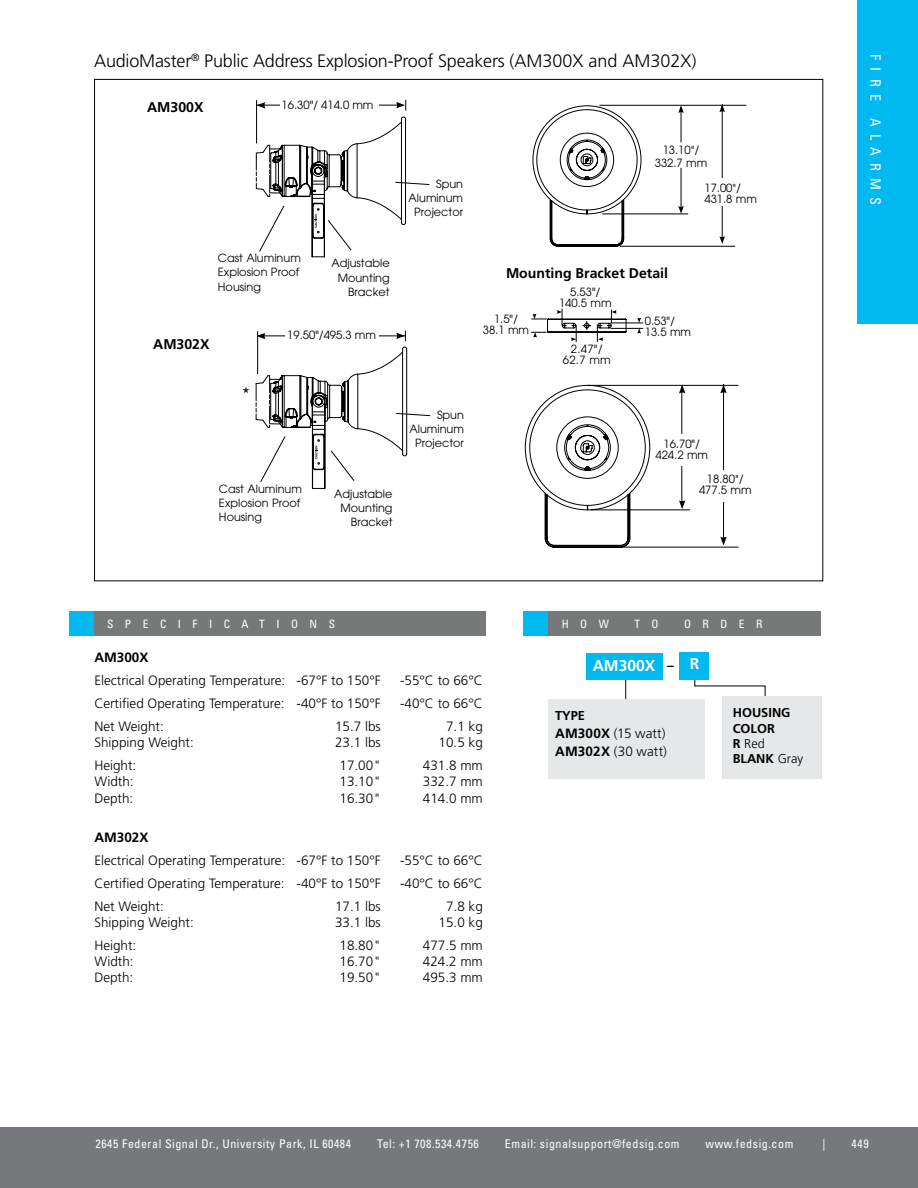
<style>
.page{position:relative;width:918px;height:1188px;background:#fff}
.page>*{position:absolute;margin:0;border:0;box-sizing:border-box;transform-origin:0 0}
.t1{font:18.3px "Avant Garde";color:#000}
.t2{font:300 18px "Frutiger";letter-spacing:-.01em;color:#000}
.t3{font:700 15.6px "Frutiger";color:#fff}
.t4{font:condensed 14.25px "Univers";letter-spacing:.5em;color:#fff}
.t5{font:700 14.1px "Frutiger";color:#000}
.t6{font:300 13.5px/18px "Frutiger";color:#000}
.t7{font:700 13.5px "Frutiger";color:#000}
.t8{font:700 12.9px/15.5px "Frutiger";color:#000}
.t9{font:condensed 12px "Univers";letter-spacing:.045em;color:#fff}
.t10{font:condensed 11.55px "Univers";letter-spacing:1em;color:#fff}
.t11{font:11.25px/14.1px "Avant Garde";color:#000;text-align:center}
.s1{font-stretch:condensed}
.s2{font-weight:700}
.s3{font-weight:300}
</style>
<div class="page">
<div style="left:0;top:1127px;width:918px;height:61px;background:#77787b"></div>
<div style="left:857px;top:0;width:61px;height:324px;background:#00b9f1"></div>
<svg style="left:625px;top:680px;width:1px;height:19px"></svg>
<svg style="left:694px;top:680px;width:72px;height:23px"></svg>
<div style="left:69px;top:611px;width:25px;height:25px;background:#00b9f1"></div>
<div style="left:94px;top:611px;width:392px;height:25px;background:#77787b"></div>
<svg style="left:256px;top:117px;width:174px;height:141px"></svg>
<hr style="left:256px;top:100px;width:1px;height:43px;background:#000">
<hr style="left:256px;top:105px;width:146px;height:1px;background:#000">
<div style="left:280px;top:92px;width:98px;height:26px;background:#fff"></div>
<hr style="left:258px;top:336px;width:148px;height:1px;background:#000">
<svg style="left:533px;top:105px;width:108px;height:142px"></svg>
<hr style="left:257px;top:331px;width:1px;height:43px;background:#000">
<svg style="left:396px;top:100px;width:10px;height:11px"></svg>
<svg style="left:257px;top:102px;width:8px;height:7px"></svg>
<svg style="left:257px;top:333px;width:8px;height:6px"></svg>
<svg style="left:396px;top:331px;width:10px;height:10px"></svg>
<div style="left:285px;top:323px;width:93px;height:23px;background:#fff"></div>
<svg style="left:256px;top:347px;width:175px;height:142px"></svg>
<hr style="left:611px;top:323px;width:32px;height:1px;background:#000">
<hr style="left:611px;top:328px;width:32px;height:1px;background:#000">
<svg style="left:637px;top:318px;width:4px;height:16px"></svg>
<svg style="left:531px;top:309px;width:96px;height:33px"></svg>
<hr style="left:591px;top:510px;width:99px;height:1px;background:#000">
<svg style="left:525px;top:385px;width:125px;height:163px"></svg>
<hr style="left:588px;top:385px;width:151px;height:1px;background:#000">
<hr style="left:617px;top:547px;width:122px;height:1px;background:#000">
<svg style="left:720px;top:384px;width:7px;height:9px"></svg>
<hr style="left:723px;top:384px;width:1px;height:157px;background:#000">
<svg style="left:720px;top:537px;width:7px;height:9px"></svg>
<div style="left:696px;top:470px;width:58px;height:32px;background:#fff"></div>
<svg style="left:679px;top:385px;width:6px;height:8px"></svg>
<hr style="left:682px;top:387px;width:1px;height:120px;background:#000">
<svg style="left:679px;top:500px;width:6px;height:9px"></svg>
<div style="left:657px;top:434px;width:56px;height:32px;background:#fff"></div>
<hr style="left:602px;top:214px;width:86px;height:1px;background:#000">
<hr style="left:599px;top:105px;width:147px;height:1px;background:#000">
<hr style="left:620px;top:246px;width:115px;height:1px;background:#000">
<svg style="left:719px;top:104px;width:6px;height:8px"></svg>
<hr style="left:722px;top:104px;width:1px;height:136px;background:#000">
<svg style="left:719px;top:236px;width:6px;height:8px"></svg>
<div style="left:682px;top:179px;width:67px;height:27px;background:#fff"></div>
<svg style="left:678px;top:105px;width:6px;height:8px"></svg>
<hr style="left:681px;top:107px;width:1px;height:102px;background:#000">
<svg style="left:678px;top:206px;width:6px;height:8px"></svg>
<svg style="left:680px;top:142px;width:2px;height:27px"></svg>
<div style="left:523px;top:611px;width:26px;height:25px;background:#00b9f1"></div>
<div style="left:548px;top:611px;width:273px;height:25px;background:#77787b"></div>
<div style="left:548px;top:699px;width:156px;height:80px;background:#e6e7e8"></div>
<div style="left:586px;top:653px;width:76px;height:27px;background:#00b9f1"></div>
<div style="left:680px;top:652px;width:29px;height:28px;background:#00b9f1"></div>
<div style="left:723px;top:696px;width:99px;height:83px;background:#e6e7e8"></div>
<h2 class="t2" style="left:94px;top:50px;width:604px">AudioMaster<sup>®</sup> Public Address Explosion-Proof Speakers (AM300X and AM302X)</h2>
<p class="t5" style="left:147px;top:99px;width:58px">AM300X</p>
<p class="t11" style="left:282px;top:97px;width:93px">16.30"/ 414.0 mm</p>
<p class="t11" style="left:218px;top:251px;width:85px;text-align:left">Cast Aluminum<br>Explosion Proof<br>Housing</p>
<p class="t11" style="left:331px;top:256px;width:60px;text-align:right">Adjustable<br>Mounting<br>Bracket</p>
<p class="t5" style="left:153px;top:336px;width:58px">AM302X</p>
<p class="t11" style="left:287px;top:328px;width:90px">19.50"/495.3 mm</p>
<h1 class="t1" style="left:242px;top:384px;width:9px">*</h1>
<p class="t11" style="left:219px;top:482px;width:85px;text-align:left">Cast Aluminum<br>Explosion Proof<br>Housing</p>
<p class="t11" style="left:334px;top:487px;width:60px;text-align:right">Adjustable<br>Mounting<br>Bracket</p>
<p class="t11" style="left:409px;top:177px;width:56px;text-align:right">Spun<br>Aluminum<br>Projector</p>
<p class="t11" style="left:409px;top:408px;width:56px;text-align:right">Spun<br>Aluminum<br>Projector</p>
<p class="t11" style="left:655px;top:143px;width:54px;line-height:13.5px">13.10<span class="s1">"</span>/<br>332.7 mm</p>
<p class="t11" style="left:704px;top:182px;width:54px;line-height:11.2px;text-align:left">17.00<span class="s1">"</span>/<br>431.8 mm</p>
<p class="t5" style="left:506px;top:264px;width:163px">Mounting Bracket Detail</p>
<p class="t11" style="left:483px;top:313px;width:48px;line-height:11.2px">1.5"/<br>38.1 mm</p>
<p class="t11" style="left:559px;top:286px;width:54px;line-height:11.2px">5.53"/<br>140.5 mm</p>
<p class="t11" style="left:563px;top:343px;width:49px;line-height:11.2px">2.47"/<br>62.7 mm</p>
<p class="t11" style="left:645px;top:315px;width:48px;line-height:11.2px;text-align:left">0.53"/<br>13.5 mm</p>
<p class="t11" style="left:655px;top:438px;width:54px;line-height:11.2px">16.70"/<br>424.2 mm</p>
<p class="t11" style="left:699px;top:473px;width:54px;line-height:11.2px">18.80<span class="s1">"</span>/<br>477.5 mm</p>
<p class="t10" style="left:107px;top:616px;width:230px">SPECIFICATIONS</p>
<p class="t7" style="left:94px;top:650px;width:56px">AM300X</p>
<p class="t6" style="left:94px;top:672px;width:288px">Electrical Operating Temperature: -67°F to 150°F</p>
<p class="t6" style="left:400px;top:672px;width:84px">-55°C to 66°C</p>
<p class="t6" style="left:94px;top:695px;width:288px">Certified Operating Temperature: -40°F to 150°F</p>
<p class="t6" style="left:400px;top:695px;width:84px">-40°C to 66°C</p>
<p class="t6" style="left:94px;top:718px;width:71px">Net Weight:</p>
<p class="t6" style="left:335px;top:718px;width:47px">15.7 lbs</p>
<p class="t6" style="left:446px;top:718px;width:38px">7.1 kg</p>
<p class="t6" style="left:94px;top:734px;width:101px">Shipping Weight:</p>
<p class="t6" style="left:335px;top:734px;width:47px">23.1 lbs</p>
<p class="t6" style="left:439px;top:734px;width:46px">10.5 kg</p>
<p class="t6" style="left:94px;top:757px;width:44px">Height:</p>
<p class="t6" style="left:340px;top:757px;width:43px">17.00"</p>
<p class="t6" style="left:423px;top:757px;width:62px">431.8 mm</p>
<p class="t6" style="left:94px;top:773px;width:41px">Width:</p>
<p class="t6" style="left:340px;top:773px;width:43px">13.10"</p>
<p class="t6" style="left:423px;top:773px;width:62px">332.7 mm</p>
<p class="t6" style="left:94px;top:789px;width:41px">Depth:</p>
<p class="t6" style="left:340px;top:789px;width:43px">16.30"</p>
<p class="t6" style="left:423px;top:789px;width:62px">414.0 mm</p>
<p class="t7" style="left:94px;top:829px;width:56px">AM302X</p>
<p class="t6" style="left:94px;top:851px;width:288px">Electrical Operating Temperature: -67°F to 150°F</p>
<p class="t6" style="left:400px;top:851px;width:84px">-55°C to 66°C</p>
<p class="t6" style="left:94px;top:874px;width:288px">Certified Operating Temperature: -40°F to 150°F</p>
<p class="t6" style="left:400px;top:874px;width:84px">-40°C to 66°C</p>
<p class="t6" style="left:94px;top:897px;width:71px">Net Weight:</p>
<p class="t6" style="left:335px;top:897px;width:47px">17.1 lbs</p>
<p class="t6" style="left:446px;top:897px;width:38px">7.8 kg</p>
<p class="t6" style="left:94px;top:913px;width:101px">Shipping Weight:</p>
<p class="t6" style="left:335px;top:913px;width:47px">33.1 lbs</p>
<p class="t6" style="left:439px;top:913px;width:46px">15.0 kg</p>
<p class="t6" style="left:94px;top:936px;width:44px">Height:</p>
<p class="t6" style="left:340px;top:936px;width:43px">18.80"</p>
<p class="t6" style="left:423px;top:936px;width:62px">477.5 mm</p>
<p class="t6" style="left:94px;top:952px;width:41px">Width:</p>
<p class="t6" style="left:340px;top:952px;width:43px">16.70"</p>
<p class="t6" style="left:423px;top:952px;width:62px">424.2 mm</p>
<p class="t6" style="left:94px;top:969px;width:41px">Depth:</p>
<p class="t6" style="left:340px;top:969px;width:43px">19.50"</p>
<p class="t6" style="left:423px;top:969px;width:62px">495.3 mm</p>
<p class="t10" style="left:562px;top:616px;width:49px">HOW</p>
<p class="t10" style="left:634px;top:616px;width:26px">T O</p>
<p class="t10" style="left:684px;top:616px;width:80px">ORDER</p>
<p class="t3" style="left:593px;top:657px;width:64px">AM300X</p>
<p class="t8" style="left:555px;top:707px;width:31px">TYPE</p>
<p class="t6" style="left:555px;top:724px;width:113px"><span class="s2">AM300X</span> (15 watt)<br><span class="s2">AM302X</span> (30 watt)</p>
<p class="t3" style="left:690px;top:655px;width:11px">R</p>
<p class="t7" style="left:667px;top:657px;width:8px">–</p>
<p class="t8" style="left:733px;top:705px;width:72px">HOUSING<br>COLOR<br>R <span class="s3">Red<br></span>BLANK <span class="s3">Gray</span></p>
<p class="t4" style="left:885px;top:54px;width:153px;rotate:90deg">FIRE ALARMS</p>
<p class="t9" style="left:96px;top:1137px;width:257px">2645 Federal Signal Dr., University Park, IL 60484</p>
<p class="t9" style="left:377px;top:1137px;width:103px">Tel: +1 708.534.4756</p>
<p class="t9" style="left:505px;top:1137px;width:176px">Email: signalsupport@fedsig.com</p>
<p class="t9" style="left:706px;top:1137px;width:89px">www.fedsig.com</p>
<p class="t9" style="left:823px;top:1137px;width:4px">|</p>
<p class="t9" style="left:852px;top:1137px;width:19px">449</p>
</div>
